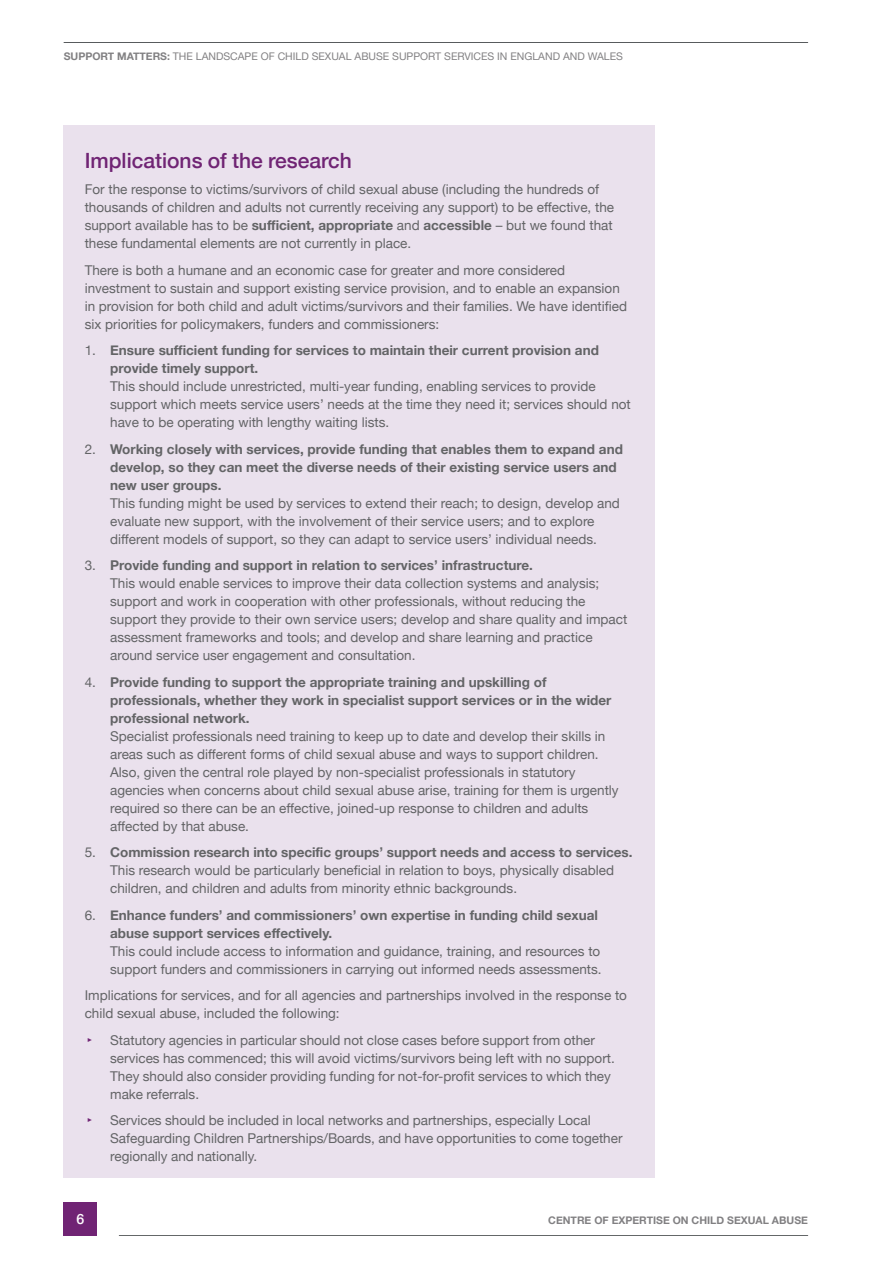
<style>
.page{position:relative;width:893px;height:1263px;background:#fff}
.page>*{position:absolute;margin:0;border:0;box-sizing:border-box;transform-origin:0 0}
.t1{font:500 21px "Helvetica Neue";color:#702474}
.t2{font:500 14.1px "Helvetica Neue";color:#fff}
.t3{font:13.5px/18px "Helvetica Neue";color:#636466}
.t4{font:700 13.5px/18px "Helvetica Neue";color:#636466}
.t5{font:10.5px "Helvetica Neue";color:#818082}
.t6{font:700 10.5px "Helvetica Neue";color:#818082}
.s1{font-weight:700}
.s2{font-weight:400}
.s3{font-weight:700;color:#702474}
</style>
<div class="page">
<hr style="left:64px;top:42px;width:744px;height:1px;background:#55585a">
<div style="left:64px;top:1202px;width:33px;height:34px;background:#702474"></div>
<hr style="left:119px;top:1235px;width:689px;height:1px;background:#55585a">
<div style="left:64px;top:125px;width:591px;height:1053px;background:#eae1ed"></div>
<p class="t5" style="left:64px;top:48px;width:561px"><span class="s1">SUPPORT MATTERS:</span> THE LANDSCAPE OF CHILD SEXUAL ABUSE SUPPORT SERVICES IN ENGLAND AND WALES</p>
<h1 class="t1" style="left:85px;top:144px;width:269px">Implications of the research</h1>
<p class="t3" style="left:85px;top:181px;width:531px">For the response to victims/survivors of child sexual abuse (including the hundreds of thousands of children and adults not currently receiving any support) to be effective, the support available has to be <span class="s1">sufficient, appropriate</span> and <span class="s1">accessible</span> – but we found that these fundamental elements are not currently in place.</p>
<p class="t3" style="left:85px;top:262px;width:544px">There is both a humane and an economic case for greater and more considered investment to sustain and support existing service provision, and to enable an expansion in provision for both child and adult victims/survivors and their families. We have identified six priorities for policymakers, funders and commissioners:</p>
<p class="t4" style="left:110px;top:342px;width:490px;text-indent:-26px"><span class="s2">1.</span> Ensure sufficient funding for services to maintain their current provision and provide timely support.</p>
<p class="t3" style="left:110px;top:378px;width:522px">This should include unrestricted, multi-year funding, enabling services to provide support which meets service users’ needs at the time they need it; services should not have to be operating with lengthy waiting lists.</p>
<p class="t4" style="left:110px;top:440px;width:514px;text-indent:-26px"><span class="s2">2.</span> Working closely with services, provide funding that enables them to expand and develop, so they can meet the diverse needs of their existing service users and new user groups.</p>
<p class="t3" style="left:110px;top:495px;width:511px">This funding might be used by services to extend their reach; to design, develop and evaluate new support, with the involvement of their service users; and to explore different models of support, so they can adapt to service users’ individual needs.</p>
<p class="t3" style="left:110px;top:557px;width:519px;text-indent:-26px">3. <span class="s1">Provide funding and support in relation to services’ infrastructure.<br></span>This would enable services to improve their data collection systems and analysis; support and work in cooperation with other professionals, without reducing the support they provide to their own service users; develop and share quality and impact assessment frameworks and tools; and develop and share learning and practice around service user engagement and consultation.</p>
<p class="t4" style="left:110px;top:673px;width:503px;text-indent:-26px"><span class="s2">4.</span> Provide funding to support the appropriate training and upskilling of professionals, whether they work in specialist support services or in the wider professional network.</p>
<p class="t3" style="left:110px;top:728px;width:510px">Specialist professionals need training to keep up to date and develop their skills in areas such as different forms of child sexual abuse and ways to support children.<br>Also, given the central role played by non-specialist professionals in statutory agencies when concerns about child sexual abuse arise, training for them is urgently required so there can be an effective, joined-up response to children and adults affected by that abuse.</p>
<p class="t3" style="left:110px;top:844px;width:524px;text-indent:-26px">5. <span class="s1">Commission research into specific groups’ support needs and access to services.<br></span>This research would be particularly beneficial in relation to boys, physically disabled children, and children and adults from minority ethnic backgrounds.</p>
<p class="t4" style="left:110px;top:906px;width:489px;text-indent:-26px"><span class="s2">6.</span> Enhance funders’ and commissioners’ own expertise in funding child sexual abuse support services effectively.</p>
<p class="t3" style="left:110px;top:943px;width:493px">This could include access to information and guidance, training, and resources to support funders and commissioners in carrying out informed needs assessments.</p>
<p class="t3" style="left:85px;top:987px;width:544px">Implications for services, and for all agencies and partnerships involved in the response to child sexual abuse, included the following:</p>
<p class="t3" style="left:110px;top:1032px;width:506px;text-indent:-26px"><span class="s3">‣</span> Statutory agencies in particular should not close cases before support from other services has commenced; this will avoid victims/survivors being left with no support.<br>They should also consider providing funding for not-for-profit services to which they make referrals.</p>
<p class="t3" style="left:110px;top:1112px;width:514px;text-indent:-26px"><span class="s3">‣</span> Services should be included in local networks and partnerships, especially Local<br>Safeguarding Children Partnerships/Boards, and have opportunities to come together regionally and nationally.</p>
<p class="t2" style="left:76px;top:1208px;width:9px">6</p>
<p class="t6" style="left:548px;top:1212px;width:261px">CENTRE OF EXPERTISE ON CHILD SEXUAL ABUSE</p>
</div>
